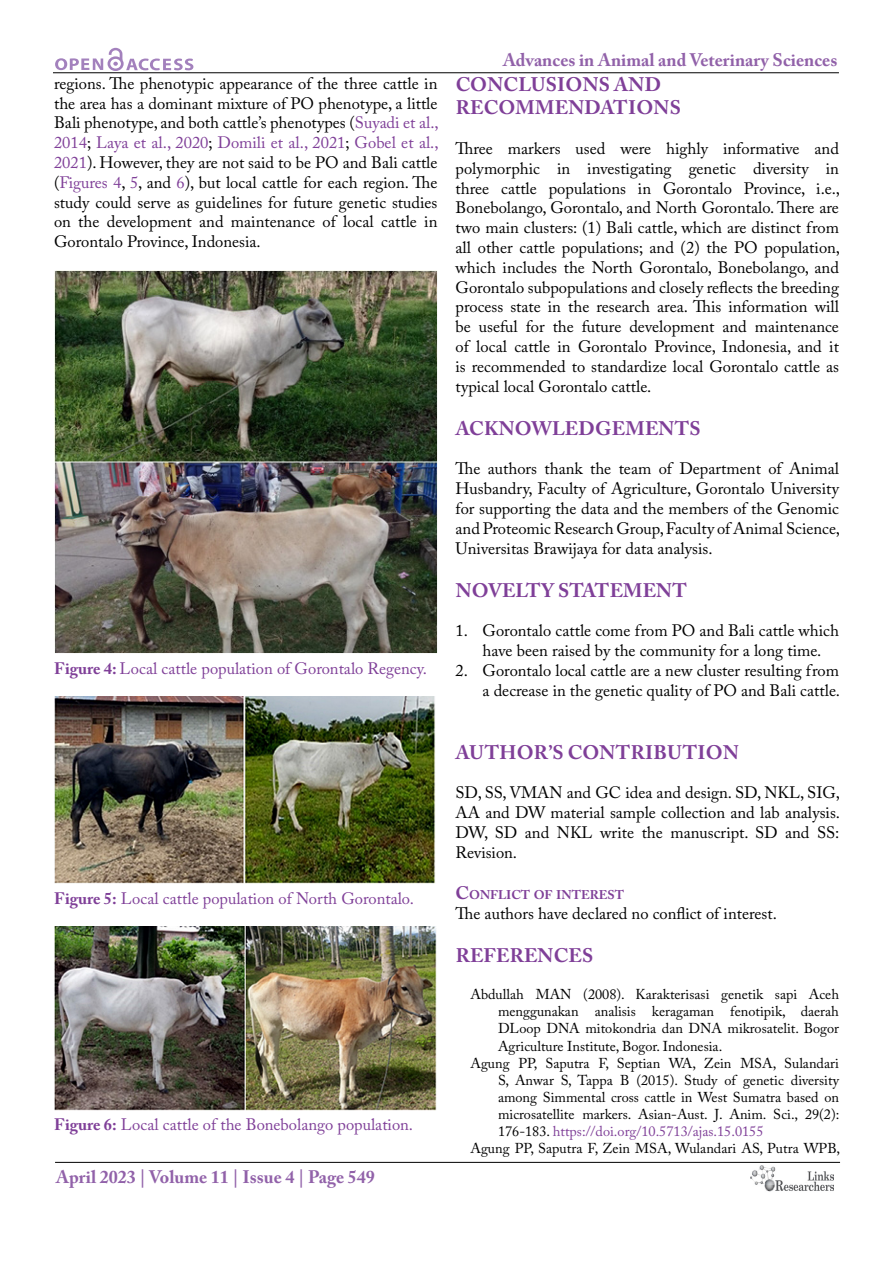
<style>
.page{position:relative;width:893px;height:1263px;background:#fff}
.page>*{position:absolute;margin:0;border:0;box-sizing:border-box;transform-origin:0 0}
.t1{font:700 19.5px/23.4px "Adobe Caslon Pro";letter-spacing:.015em;color:#7f3f98}
.t2{font:700 18px "Adobe Caslon Pro";color:#9161a9}
.t3{font:16.5px/19.8px "Adobe Caslon Pro";color:#000;text-align:justify}
.t4{font:16.5px "Adobe Caslon Pro";color:#7f3f98}
.t5{font:14.25px "Adobe Caslon Pro";color:#000}
.t6{font:14.25px "Adobe Caslon Pro";color:#7f3f98}
.t7{font:700 12.6px "Adobe Caslon Pro";color:#7f3f98}
.s1{color:#7f3f98}
.s2{font-weight:700}
.s3{font-size:18px}
.s4{color:#000}
</style>
<div class="page">
<hr style="left:53px;top:72px;width:786px;height:1px;background:#000">
<hr style="left:55px;top:1162px;width:785px;height:1px;background:#000">
<svg style="left:55px;top:48px;width:138px;height:23px"></svg>
<img style="left:750px;top:1166px;width:83px;height:26px">
<img style="left:54px;top:270px;width:383px;height:384px">
<img style="left:54px;top:697px;width:381px;height:187px">
<img style="left:54px;top:927px;width:382px;height:183px">
<p class="t3" style="left:54px;top:73px;width:386px">regions. The phenotypic appearance of the three cattle in the area has a dominant mixture of PO phenotype, a little Bali phenotype, and both cattle’s phenotypes (<span class="s1">Suyadi et al., 2014</span>; <span class="s1">Laya et al., 2020</span>; <span class="s1">Domili et al., 2021</span>; <span class="s1">Gobel et al., 2021</span>). However, they are not said to be PO and Bali cattle (<span class="s1">Figures 4</span>, <span class="s1">5</span>, and <span class="s1">6</span>), but local cattle for each region. The study could serve as guidelines for future genetic studies on the development and maintenance of local cattle in Gorontalo Province, Indonesia.</p>
<p class="t4" style="left:54px;top:658px;width:374px"><span class="s2">Figure 4:</span> Local cattle population of Gorontalo Regency.</p>
<p class="t2" style="left:503px;top:50px;width:336px">Advances in Animal and Veterinary Sciences</p>
<p class="t1" style="left:456px;top:73px;width:227px">CONCLUSIONS AND<br>RECOMMENDATIONS</p>
<p class="t3" style="left:455px;top:138px;width:386px">Three markers used were highly informative and polymorphic in investigating genetic diversity in three cattle populations in Gorontalo Province, i.e., Bonebolango, Gorontalo, and North Gorontalo. There are two main clusters: (1) Bali cattle, which are distinct from all other cattle populations; and (2) the PO population, which includes the North Gorontalo, Bonebolango, and Gorontalo subpopulations and closely reflects the breeding process state in the research area. This information will be useful for the future development and maintenance of local cattle in Gorontalo Province, Indonesia, and it is recommended to standardize local Gorontalo cattle as typical local Gorontalo cattle.</p>
<p class="t1" style="left:456px;top:416px;width:246px">ACKNOWLEDGEMENTS</p>
<p class="t3" style="left:455px;top:459px;width:386px">The authors thank the team of Department of Animal Husbandry, Faculty of Agriculture, Gorontalo University for supporting the data and the members of the Genomic and Proteomic Research Group, Faculty of Animal Science, Universitas Brawijaya for data analysis.</p>
<p class="t1" style="left:456px;top:578px;width:233px">NOVELTY STATEMENT</p>
<p class="t3" style="left:455px;top:621px;width:385px;text-align:center">1. Gorontalo cattle come from PO and Bali cattle which have been raised by the community for a long time.</p>
<p class="t3" style="left:455px;top:660px;width:386px;text-align:right">2. Gorontalo local cattle are a new cluster resulting from a decrease in the genetic quality of PO and Bali cattle.</p>
<p class="t4" style="left:54px;top:888px;width:361px"><span class="s2">Figure 5:</span> Local cattle population of North Gorontalo.</p>
<p class="t4" style="left:54px;top:1115px;width:361px"><span class="s2">Figure 6:</span> Local cattle of the Bonebolango population.</p>
<p class="t2" style="left:56px;top:1166px;width:320px">April 2023 | Volume 11 | Issue 4 | Page 549</p>
<p class="t1" style="left:456px;top:740px;width:285px">AUTHOR’S CONTRIBUTION</p>
<p class="t3" style="left:455px;top:783px;width:386px">SD, SS, VMAN and GC idea and design. SD, NKL, SIG, AA and DW material sample collection and lab analysis.<br>DW, SD and NKL write the manuscript. SD and SS:<br>Revision.</p>
<p class="t7" style="left:455px;top:887px;width:170px"><span class="s3">C</span>ONFLICT OF INTEREST</p>
<p class="t3" style="left:455px;top:903px;width:323px">The authors have declared no conflict of interest.</p>
<p class="t1" style="left:456px;top:944px;width:139px">REFERENCES</p>
<p class="t5" style="left:470px;top:986px;width:370px">Abdullah MAN (2008). Karakterisasi genetik sapi Aceh</p>
<p class="t5" style="left:498px;top:1003px;width:342px">menggunakan analisis keragaman fenotipik, daerah</p>
<p class="t5" style="left:498px;top:1020px;width:342px">DLoop DNA mitokondria dan DNA mikrosatelit. Bogor</p>
<p class="t5" style="left:498px;top:1037px;width:226px">Agriculture Institute, Bogor. Indonesia.</p>
<p class="t5" style="left:470px;top:1054px;width:370px">Agung PP, Saputra F, Septian WA, Zein MSA, Sulandari</p>
<p class="t5" style="left:498px;top:1071px;width:342px">S, Anwar S, Tappa B (2015). Study of genetic diversity</p>
<p class="t5" style="left:498px;top:1088px;width:342px">among Simmental cross cattle in West Sumatra based on</p>
<p class="t5" style="left:498px;top:1106px;width:343px">microsatellite markers. Asian-Aust. J. Anim. Sci., 29(2):</p>
<p class="t6" style="left:498px;top:1123px;width:267px"><span class="s4">176-183.</span> https://doi.org/10.5713/ajas.15.0155</p>
<p class="t5" style="left:470px;top:1140px;width:371px">Agung PP, Saputra F, Zein MSA, Wulandari AS, Putra WPB,</p>
</div>
